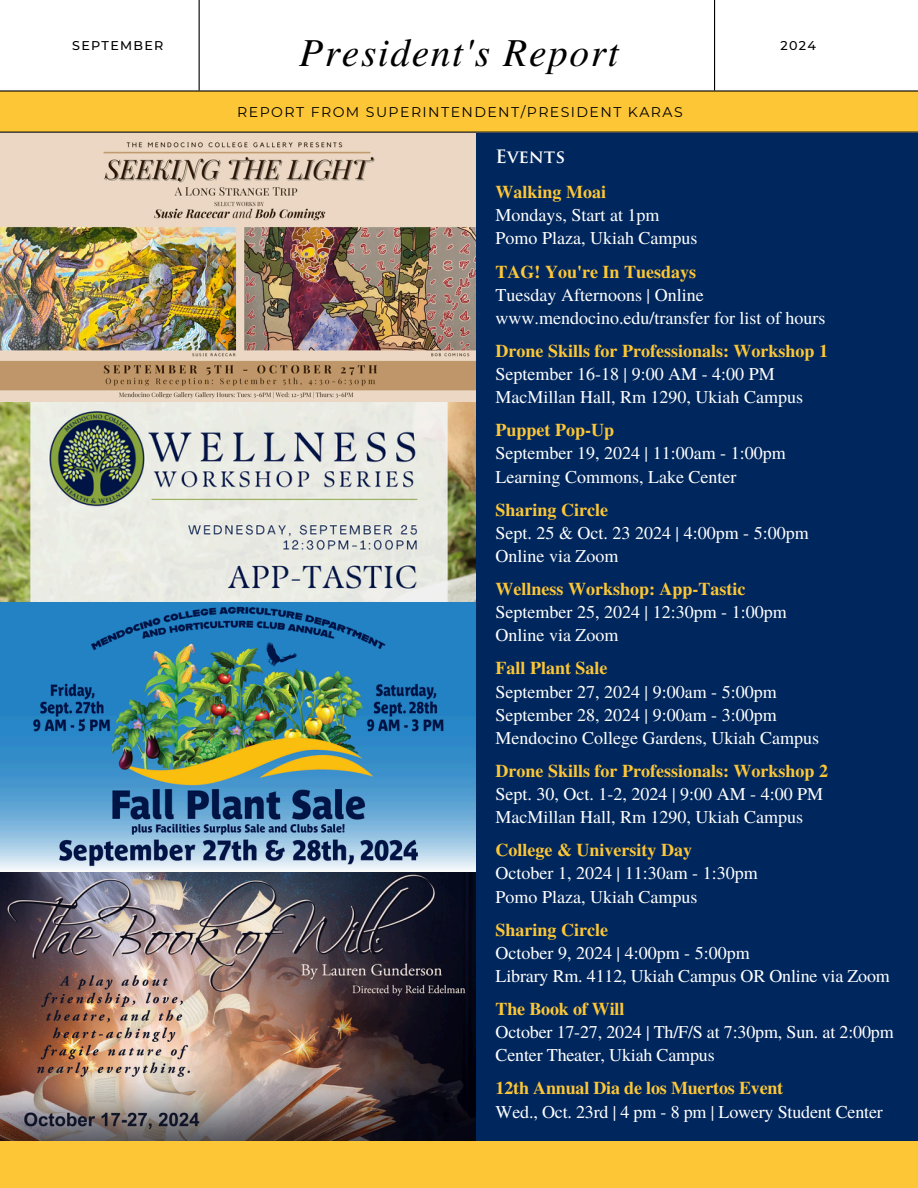
<style>
.page{position:relative;width:918px;height:1188px;background:#fff}
.page>*{position:absolute;margin:0;border:0;box-sizing:border-box;transform-origin:0 0}
.t1{font:italic 39.45px "Te X Gyre Termes";letter-spacing:.04em;color:#000}
.t2{font:18px/23.1px "Te X Gyre Termes";color:#fff}
.t3{font:700 18px "Trajan Pro";color:#fff}
.t4{font:14.1px "Montserrat";letter-spacing:.1em;color:#000}
.t5{font:500 12.75px "Montserrat";letter-spacing:.1em;color:#000}
.s1{font-weight:700;color:#fdc636}
</style>
<div class="page">
<div style="left:0;top:92px;width:918px;height:40px;background:#fdc636"></div>
<hr style="left:0;top:90px;width:918px;height:2px;background:#000">
<hr style="left:199px;top:0;width:1px;height:90px;background:#000">
<hr style="left:714px;top:0;width:1px;height:90px;background:#000">
<img style="left:0;top:601px;width:477px;height:270px">
<img style="left:0;top:402px;width:477px;height:199px">
<img style="left:0;top:873px;width:477px;height:267px">
<hr style="left:0;top:132px;width:918px;height:1px;background:#000">
<img style="left:0;top:134px;width:477px;height:268px">
<div style="left:477px;top:133px;width:441px;height:1009px;background:#00275d"></div>
<div style="left:0;top:1141px;width:918px;height:47px;background:#fdc636"></div>
<h2 class="t1" style="left:299px;top:24px;width:321px">President's Report</h2>
<h3 class="t4" style="left:237px;top:104px;width:447px">REPORT FROM SUPERINTENDENT/PRESIDENT KARAS</h3>
<p class="t5" style="left:72px;top:38px;width:93px">SEPTEMBER</p>
<h3 class="t5" style="left:781px;top:38px;width:37px">2024</h3>
<h3 class="t3" style="left:496px;top:150px;width:71px">Events</h3>
<h3 class="t2" style="left:496px;top:180px;width:203px"><span class="s1">Walking Moai<br></span>Mondays, Start at 1pm<br>Pomo Plaza, Ukiah Campus</h3>
<h3 class="t2" style="left:496px;top:259px;width:331px"><span class="s1">TAG! You're In Tuesdays<br></span>Tuesday Afternoons | Online www.mendocino.edu/transfer for list of hours</h3>
<h3 class="t2" style="left:496px;top:338px;width:334px"><span class="s1">Drone Skills for Professionals: Workshop 1<br></span>September 16-18 | 9:00 AM - 4:00 PM<br>MacMillan Hall, Rm 1290, Ukiah Campus</h3>
<h3 class="t2" style="left:496px;top:418px;width:292px"><span class="s1">Puppet Pop-Up<br></span>September 19, 2024 | 11:00am - 1:00pm<br>Learning Commons, Lake Center</h3>
<h3 class="t2" style="left:496px;top:497px;width:315px"><span class="s1">Sharing Circle<br></span>Sept. 25 &amp; Oct. 23 2024 | 4:00pm - 5:00pm<br>Online via Zoom</h3>
<h3 class="t2" style="left:496px;top:577px;width:293px"><span class="s1">Wellness Workshop: App-Tastic<br></span>September 25, 2024 | 12:30pm - 1:00pm<br>Online via Zoom</h3>
<h3 class="t2" style="left:496px;top:656px;width:325px"><span class="s1">Fall Plant Sale<br></span>September 27, 2024 | 9:00am - 5:00pm<br>September 28, 2024 | 9:00am - 3:00pm<br>Mendocino College Gardens, Ukiah Campus</h3>
<h3 class="t2" style="left:496px;top:758px;width:334px"><span class="s1">Drone Skills for Professionals: Workshop 2<br></span>Sept. 30, Oct. 1-2, 2024 | 9:00 AM - 4:00 PM<br>MacMillan Hall, Rm 1290, Ukiah Campus</h3>
<h3 class="t2" style="left:496px;top:838px;width:264px"><span class="s1">College &amp; University Day<br></span>October 1, 2024 | 11:30am - 1:30pm<br>Pomo Plaza, Ukiah Campus</h3>
<p class="t2" style="left:496px;top:917px;width:396px"><span class="s1">Sharing Circle<br></span>October 9, 2024 | 4:00pm - 5:00pm<br>Library Rm. 4112, Ukiah Campus OR Online via Zoom</p>
<p class="t2" style="left:496px;top:997px;width:400px"><span class="s1">The Book of Will<br></span>October 17-27, 2024 | Th/F/S at 7:30pm, Sun. at 2:00pm<br>Center Theater, Ukiah Campus</p>
<p class="t2" style="left:496px;top:1076px;width:389px"><span class="s1">12th Annual Dia de los Muertos Event<br></span>Wed., Oct. 23rd | 4 pm - 8 pm | Lowery Student Center</p>
</div>
